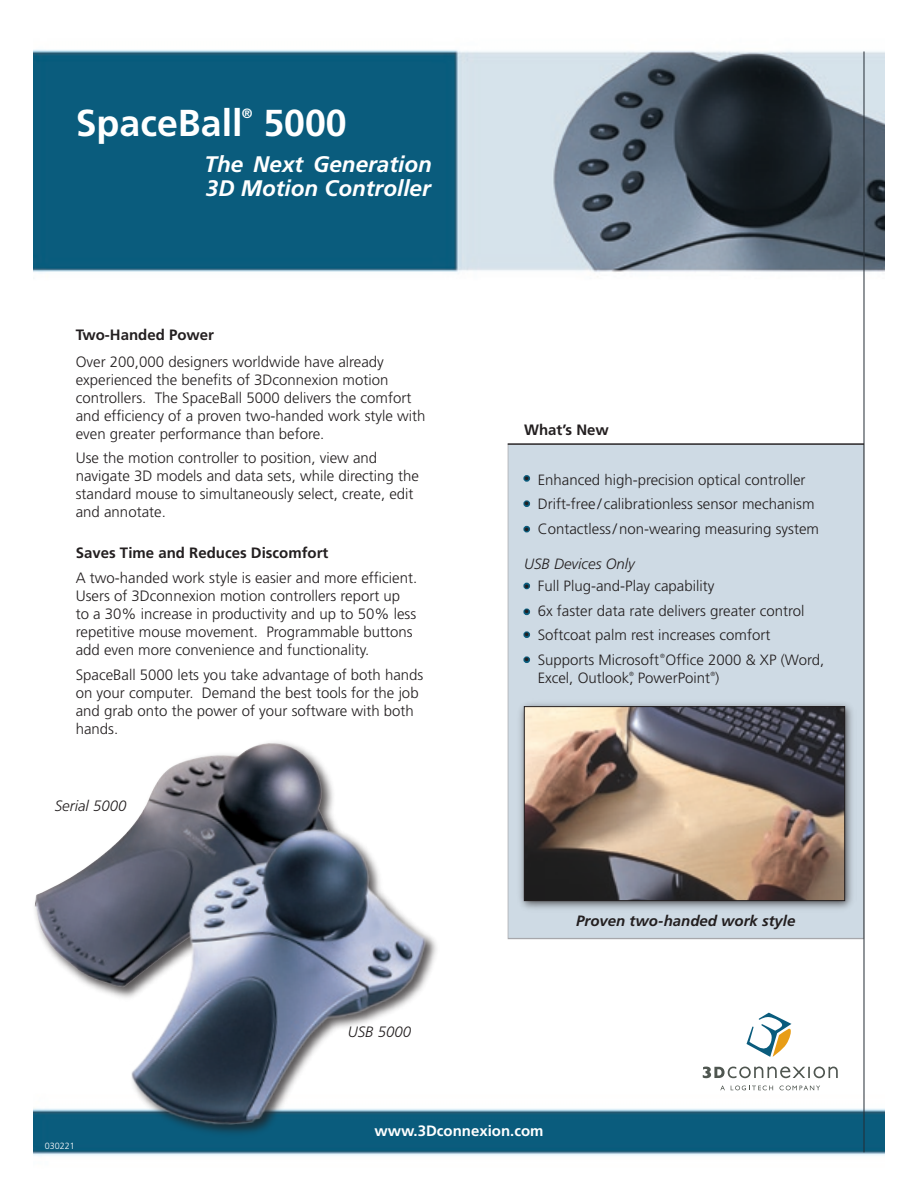
<style>
.page{position:relative;width:918px;height:1188px;background:#fff}
.page>*{position:absolute;margin:0;border:0;box-sizing:border-box;transform-origin:0 0}
.t1{font:700 37.5px "Frutiger";color:#fff}
.t2{font:italic 700 22.5px "Frutiger";color:#fff}
.t3{font:300 15px/18px "Frutiger";color:#231f20}
.t4{font:700 15px "Frutiger";color:#231f20}
.t5{font:italic 700 15px "Frutiger";color:#231f20}
.t6{font:700 15px "Frutiger";color:#fff}
.t7{font:italic 300 15px "Frutiger";color:#231f20}
.t8{font:300 14.85px/17.9px "Frutiger";color:#231f20}
.t9{font:italic 300 14.85px "Frutiger";color:#231f20}
.t10{font:700 13.5px "Frutiger";color:#fff}
.t11{font:700 10.5px "Frutiger";color:#231f20}
.t12{font:300 9px "Frutiger";color:#fff}
.t13{font:300 6px "Frutiger";color:#231f20}
</style>
<div class="page">
<img style="left:34px;top:49px;width:850px;height:1107px">
<svg style="left:720px;top:1086px;width:5px;height:4px"></svg>
<svg style="left:731px;top:1086px;width:42px;height:4px"></svg>
<svg style="left:779px;top:1086px;width:41px;height:4px"></svg>
<svg style="left:703px;top:1067px;width:135px;height:11px"></svg>
<svg style="left:747px;top:1013px;width:45px;height:44px"></svg>
<div style="left:30px;top:738px;width:340px;height:264px;background:#fff"></div>
<img style="left:35px;top:735px;width:321px;height:252px">
<img style="left:109px;top:818px;width:335px;height:316px">
<div style="left:510px;top:446px;width:352px;height:491px;background:#cedae4"></div>
<hr style="left:864px;top:52px;width:1px;height:1100px;background:#242d35">
<div style="left:523px;top:475px;width:7px;height:7px;border:3px solid #0a5c7d;border-radius:50%"></div>
<div style="left:523px;top:500px;width:7px;height:7px;border:3px solid #0a5c7d;border-radius:50%"></div>
<div style="left:523px;top:583px;width:7px;height:6px;border:3px solid #0a5c7d;border-radius:50%"></div>
<div style="left:523px;top:609px;width:7px;height:6px;border:3px solid #0a5c7d;border-radius:50%"></div>
<div style="left:523px;top:631px;width:7px;height:7px;border:3px solid #0a5c7d;border-radius:50%"></div>
<div style="left:523px;top:656px;width:7px;height:7px;border:3px solid #0a5c7d;border-radius:50%"></div>
<div style="left:516px;top:698px;width:341px;height:215px;background:#231f20;opacity:.75"></div>
<img style="left:526px;top:708px;width:317px;height:191px">
<div style="left:524px;top:706px;width:321px;height:195px;border:1px solid #231f20"></div>
<hr style="left:508px;top:444px;width:356px;height:1px;background:#231f20">
<div style="left:523px;top:526px;width:7px;height:6px;border:3px solid #0a5c7d;border-radius:50%"></div>
<p class="t1" style="left:76px;top:101px;width:272px">SpaceBall 5000</p>
<p class="t10" style="left:242px;top:105px;width:12px">®</p>
<p class="t2" style="left:205px;top:151px;width:229px">The Next Generation</p>
<p class="t2" style="left:206px;top:175px;width:227px">3D Motion Controller</p>
<p class="t4" style="left:76px;top:326px;width:140px">Two-Handed Power</p>
<p class="t3" style="left:76px;top:353px;width:351px">Over 200,000 designers worldwide have already experienced the benefits of 3Dconnexion motion controllers. The SpaceBall 5000 delivers the comfort and efficiency of a proven two-handed work style with even greater performance than before.</p>
<p class="t3" style="left:76px;top:449px;width:345px">Use the motion controller to position, view and navigate 3D models and data sets, while directing the standard mouse to simultaneously select, create, edit and annotate.</p>
<p class="t4" style="left:76px;top:544px;width:254px">Saves Time and Reduces Discomfort</p>
<p class="t3" style="left:76px;top:569px;width:343px">A two-handed work style is easier and more efficient.<br>Users of 3Dconnexion motion controllers report up to a 30% increase in productivity and up to 50% less repetitive mouse movement. Programmable buttons add even more convenience and functionality.</p>
<p class="t3" style="left:76px;top:666px;width:349px">SpaceBall 5000 lets you take advantage of both hands on your computer. Demand the best tools for the job and grab onto the power of your software with both hands.</p>
<p class="t7" style="left:55px;top:797px;width:73px">Serial 5000</p>
<p class="t7" style="left:348px;top:1024px;width:65px">USB 5000</p>
<p class="t4" style="left:524px;top:421px;width:86px">What’s New</p>
<p class="t11" style="left:524px;top:472px;width:7px">•</p>
<p class="t11" style="left:524px;top:498px;width:7px">•</p>
<p class="t11" style="left:524px;top:523px;width:7px">•</p>
<p class="t8" style="left:538px;top:471px;width:269px">Enhanced high-precision optical controller</p>
<p class="t8" style="left:538px;top:495px;width:278px">Drift-free/calibrationless sensor mechanism</p>
<p class="t8" style="left:538px;top:520px;width:283px">Contactless/non-wearing measuring system</p>
<p class="t9" style="left:524px;top:555px;width:112px">USB Devices Only</p>
<p class="t8" style="left:538px;top:577px;width:178px">Full Plug-and-Play capability</p>
<p class="t8" style="left:538px;top:602px;width:268px">6x faster data rate delivers greater control</p>
<p class="t8" style="left:538px;top:626px;width:234px">Softcoat palm rest increases comfort</p>
<p class="t8" style="left:538px;top:651px;width:288px">Supports Microsoft Office 2000 &amp; XP (Word,<br>Excel, Outlook, PowerPoint )</p>
<p class="t11" style="left:524px;top:580px;width:7px">•</p>
<p class="t11" style="left:524px;top:606px;width:7px">•</p>
<p class="t11" style="left:524px;top:629px;width:7px">•</p>
<p class="t11" style="left:524px;top:654px;width:7px">•</p>
<p class="t13" style="left:660px;top:653px;width:6px">®</p>
<p class="t13" style="left:629px;top:671px;width:6px">®</p>
<p class="t13" style="left:710px;top:671px;width:6px">®</p>
<p class="t5" style="left:576px;top:912px;width:221px">Proven two-handed work style</p>
<p class="t12" style="left:45px;top:1141px;width:32px">030221</p>
<p class="t6" style="left:374px;top:1122px;width:171px">www.3Dconnexion.com</p>
</div>
